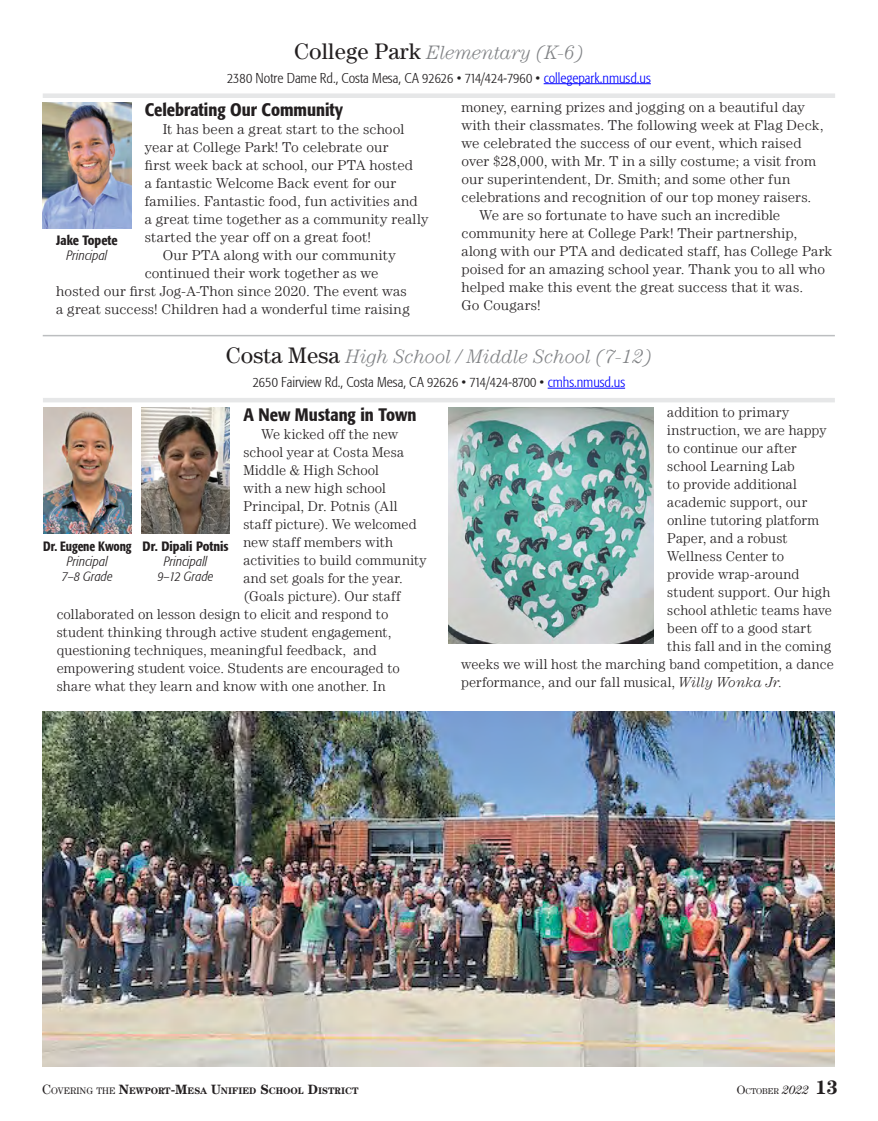
<style>
.page{position:relative;width:878px;height:1121px;background:#fff}
.page>*{position:absolute;margin:0;border:0;box-sizing:border-box;transform-origin:0 0}
.t1{font:italic 300 19.5px "Century LT";letter-spacing:-.005em;color:#808285}
.t2{font:500 condensed 18px "Formata";color:#231f20}
.t3{font:300 14.25px "Century LT";letter-spacing:.01em;color:#231f20;scale:1.04 1}
.t4{font:300 14.25px "Century LT";letter-spacing:.01em;color:#231f20}
.t5{font:300 condensed 14.25px "Formata";color:#221f20}
.t6{font:300 14.25px "Century LT";letter-spacing:.03em;color:#231f20}
.t7{font:italic 300 condensed 13.5px/15px "Formata";letter-spacing:.005em;color:#231f20;text-align:center}
.t8{font:500 condensed 13.5px "Formata";color:#231f20}
.t9{font:500 condensed 13.5px "Formata";color:#231f20;scale:.93 1}
.t10{font:700 9.45px "Century LT";color:#231f20}
.t11{font:8.4px "Century LT";color:#231f20}
.s1{font-weight:400;font-style:normal;font-size:22.5px;color:#231f20}
.s2{color:#00f}
.s3{font-style:italic}
.s4{font-weight:400;font-size:13.5px}
.s5{font-weight:400}
.s6{font-size:13.5px}
.s7{font-size:12px}
.s8{font-style:italic;font-size:12px}
.s9{font-weight:700;font-size:19.5px}
</style>
<div class="page">
<img style="left:43px;top:102px;width:88px;height:126px">
<div style="left:43px;top:93px;width:792px;height:5px;background:#e6e7e8"></div>
<hr style="left:543px;top:83px;width:107px;height:1px;background:#00f">
<img style="left:43px;top:407px;width:89px;height:126px">
<hr style="left:43px;top:398px;width:791px;height:4px;background:#e6e7e8">
<hr style="left:547px;top:388px;width:78px;height:1px;background:#00f">
<img style="left:448px;top:407px;width:205px;height:236px">
<img style="left:141px;top:407px;width:89px;height:126px">
<hr style="left:43px;top:335px;width:791px;height:1px;background:#bcbec0">
<img style="left:43px;top:711px;width:791px;height:355px">
<h1 class="t1" style="left:294px;top:41px;width:291px"><span class="s1">College Park</span> Elementary (K-6)</h1>
<p class="t5" style="left:227px;top:69px;width:425px">2380 Notre Dame Rd., Costa Mesa, CA 92626 • 714/424-7960 • <span class="s2">collegepark.nmusd.us</span></p>
<p class="t2" style="left:145px;top:98px;width:200px">Celebrating Our Community</p>
<p class="t3" style="left:163px;top:121px;width:234px">It has been a great start to the school</p>
<p class="t3" style="left:145px;top:139px;width:236px">year at College Park! To celebrate our</p>
<p class="t3" style="left:145px;top:157px;width:259px">first week back at school, our PTA hosted</p>
<p class="t3" style="left:145px;top:175px;width:243px">a fantastic Welcome Back event for our</p>
<p class="t3" style="left:145px;top:193px;width:264px">families. Fantastic food, fun activities and</p>
<p class="t3" style="left:145px;top:211px;width:274px">a great time together as a community really</p>
<p class="t3" style="left:145px;top:229px;width:219px">started the year off on a great foot!</p>
<p class="t3" style="left:163px;top:247px;width:225px">Our PTA along with our community</p>
<p class="t3" style="left:145px;top:265px;width:226px">continued their work together as we</p>
<p class="t3" style="left:56px;top:283px;width:339px">hosted our first Jog-A-Thon since 2020. The event was</p>
<p class="t3" style="left:56px;top:301px;width:341px">a great success! Children had a wonderful time raising</p>
<p class="t8" style="left:56px;top:232px;width:63px">Jake Topete</p>
<p class="t7" style="left:66px;top:248px;width:42px">Principal</p>
<p class="t3" style="left:461px;top:99px;width:332px">money, earning prizes and jogging on a beautiful day</p>
<p class="t3" style="left:461px;top:117px;width:349px">with their classmates. The following week at Flag Deck,</p>
<p class="t3" style="left:461px;top:135px;width:328px">we celebrated the success of our event, which raised</p>
<p class="t3" style="left:461px;top:153px;width:342px">over $28,000, with Mr. T in a silly costume; a visit from</p>
<p class="t3" style="left:461px;top:171px;width:318px">our superintendent, Dr. Smith; and some other fun</p>
<p class="t3" style="left:461px;top:189px;width:338px">celebrations and recognition of our top money raisers.</p>
<p class="t3" style="left:479px;top:207px;width:291px">We are so fortunate to have such an incredible</p>
<p class="t3" style="left:461px;top:225px;width:324px">community here at College Park! Their partnership,</p>
<p class="t3" style="left:461px;top:243px;width:358px">along with our PTA and dedicated staff, has College Park</p>
<p class="t3" style="left:461px;top:261px;width:351px">poised for an amazing school year. Thank you to all who</p>
<p class="t3" style="left:461px;top:279px;width:330px">helped make this event the great success that it was.</p>
<p class="t3" style="left:461px;top:297px;width:78px">Go Cougars!</p>
<h1 class="t1" style="left:226px;top:345px;width:428px"><span class="s1">Costa Mesa</span> High School / Middle School (7-12)</h1>
<p class="t5" style="left:253px;top:374px;width:374px">2650 Fairview Rd., Costa Mesa, CA 92626 • 714/424-8700 • <span class="s2">cmhs.nmusd.us</span></p>
<p class="t2" style="left:243px;top:403px;width:175px">A New Mustang in Town</p>
<p class="t4" style="left:261px;top:426px;width:138px">We kicked off the new</p>
<p class="t4" style="left:243px;top:444px;width:162px">school year at Costa Mesa</p>
<p class="t4" style="left:243px;top:462px;width:137px">Middle &amp; High School</p>
<p class="t4" style="left:243px;top:480px;width:144px">with a new high school</p>
<p class="t4" style="left:243px;top:498px;width:156px">Principal, Dr. Potnis (All</p>
<p class="t4" style="left:243px;top:516px;width:175px">staff picture). We welcomed</p>
<p class="t4" style="left:243px;top:534px;width:151px">new staff members with</p>
<p class="t4" style="left:243px;top:552px;width:185px">activities to build community</p>
<p class="t4" style="left:243px;top:570px;width:161px">and set goals for the year.</p>
<p class="t4" style="left:243px;top:588px;width:159px">(Goals picture). Our staff</p>
<p class="t4" style="left:57px;top:606px;width:333px">collaborated on lesson design to elicit and respond to</p>
<p class="t4" style="left:57px;top:624px;width:336px">student thinking through active student engagement,</p>
<p class="t4" style="left:57px;top:642px;width:321px">questioning techniques, meaningful feedback, and</p>
<p class="t4" style="left:57px;top:660px;width:345px">empowering student voice. Students are encouraged to</p>
<p class="t4" style="left:57px;top:678px;width:330px">share what they learn and know with one another. In</p>
<p class="t8" style="left:143px;top:538px;width:88px">Dr. Dipali Potnis</p>
<p class="t7" style="left:158px;top:553px;width:57px">Principall<br>9–12 Grade</p>
<p class="t9" style="left:43px;top:537px;width:96px">Dr. Eugene Kwong</p>
<p class="t7" style="left:62px;top:553px;width:52px">Principal<br>7–8 Grade</p>
<p class="t4" style="left:667px;top:404px;width:124px">addition to primary</p>
<p class="t4" style="left:667px;top:422px;width:161px">instruction, we are happy</p>
<p class="t4" style="left:667px;top:440px;width:131px">to continue our after</p>
<p class="t4" style="left:667px;top:458px;width:129px">school Learning Lab</p>
<p class="t4" style="left:667px;top:476px;width:131px">to provide additional</p>
<p class="t4" style="left:667px;top:494px;width:141px">academic support, our</p>
<p class="t4" style="left:667px;top:512px;width:153px">online tutoring platform</p>
<p class="t4" style="left:667px;top:530px;width:122px">Paper, and a robust</p>
<p class="t4" style="left:667px;top:548px;width:119px">Wellness Center to</p>
<p class="t4" style="left:667px;top:566px;width:134px">provide wrap-around</p>
<p class="t4" style="left:667px;top:584px;width:165px">student support. Our high</p>
<p class="t4" style="left:667px;top:602px;width:166px">school athletic teams have</p>
<p class="t4" style="left:667px;top:620px;width:146px">been off to a good start</p>
<p class="t6" style="left:667px;top:638px;width:166px">this fall and in the coming</p>
<p class="t4" style="left:461px;top:656px;width:374px">weeks we will host the marching band competition, a dance</p>
<p class="t4" style="left:461px;top:674px;width:323px">performance, and our fall musical, <span class="s3">Willy Wonka Jr.</span></p>
<p class="t10" style="left:42px;top:1085px;width:318px"><span class="s4">C</span><span class="s5">OVERING THE</span> <span class="s6">N</span>EWPORT<span class="s6">-M</span>ESA <span class="s6">U</span>NIFIED <span class="s6">S</span>CHOOL <span class="s6">D</span>ISTRICT</p>
<p class="t11" style="left:736px;top:1086px;width:103px"><span class="s7">O</span>CTOBER <span class="s8">2022</span> <span class="s9">13</span></p>
</div>
